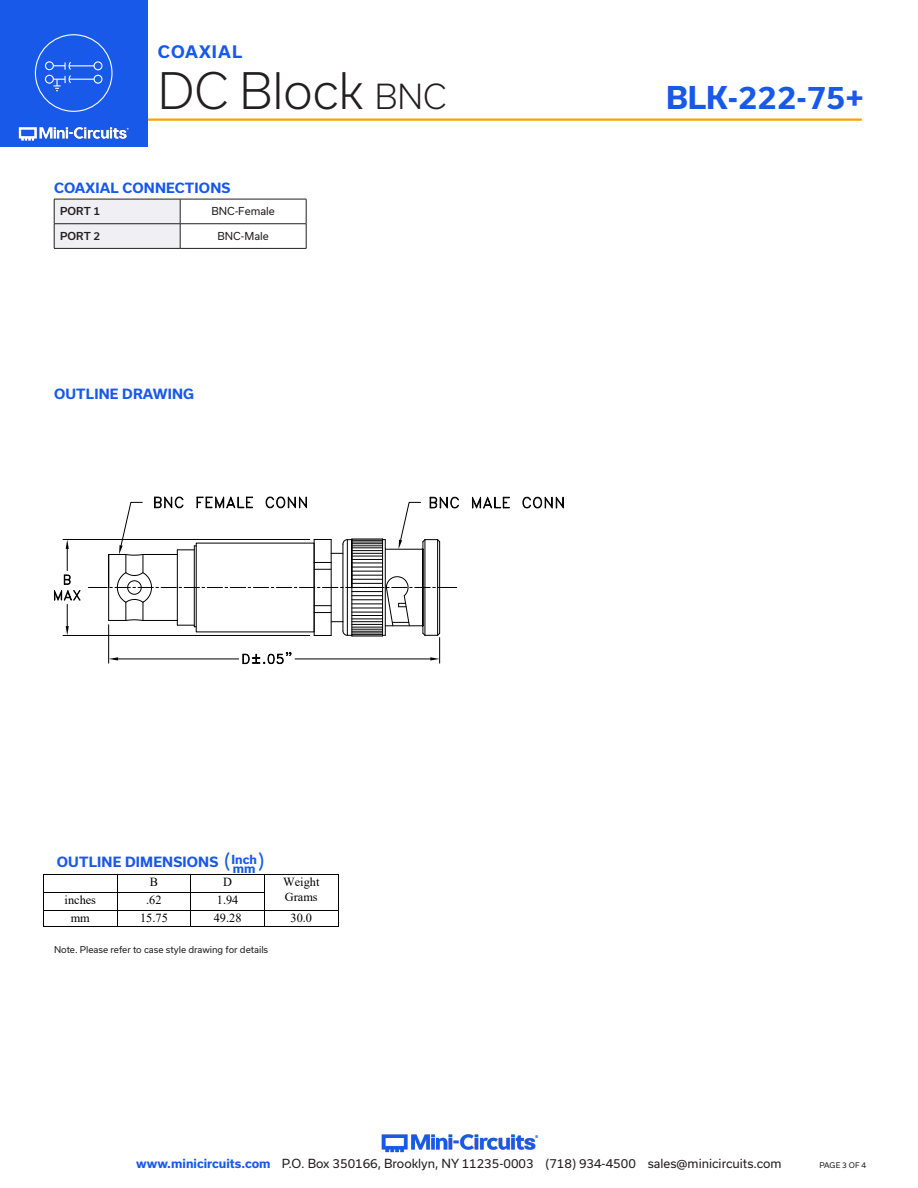
<style>
.page{position:relative;width:918px;height:1188px;background:#fff}
.page>*{position:absolute;margin:0;border:0;box-sizing:border-box;transform-origin:0 0}
.t1{font:300 48px "Usual";color:#231f20}
.t2{font:700 30px "Usual";color:#1859ea}
.Blue_Headers{font:19.5px "Usual";color:#1859ea}
.t3{font:700 16.5px "Usual";letter-spacing:.065em;color:#1859ea}
.Blue_Headers-2{font:700 13.5px "Usual";letter-spacing:.015em;color:#1859ea}
.t4{font:12.3px/14.2px "Times New Roman";color:#000}
.t5{font:12px "Usual";color:#231f20}
.Blue_Headers-3{font:700 12px "Usual";color:#1859ea}
.Table_Body_Center{font:10.5px "Usual";color:#231f20}
.Table_Header_Left_Justified{font:500 10.5px "Usual";color:#231f20}
.Notes{font:9px "Usual";color:#231f20}
.t6{font:7.5px "Usual";color:#231f20}
.s1{font-size:33px}
.s2{font-weight:700;color:#1859ea}
</style>
<div class="page">
<hr style="left:917px;top:0;width:1px;height:147px;background:#1859ea">
<img style="left:381px;top:1134px;width:158px;height:19px">
<hr style="left:129px;top:118px;width:733px;height:3px;background:#ffa300">
<div style="left:0;top:0;width:147px;height:147px;background:#1859ea"></div>
<img style="left:18px;top:120px;width:130px;height:25px">
<div style="left:35px;top:34px;width:78px;height:78px;border:1px solid #fff;border-radius:50%"></div>
<div style="left:45px;top:61px;width:9px;height:9px;border:1px solid #fff;border-radius:50%"></div>
<div style="left:94px;top:61px;width:8px;height:9px;border:1px solid #fff;border-radius:50%"></div>
<div style="left:45px;top:75px;width:9px;height:9px;border:1px solid #fff;border-radius:50%"></div>
<div style="left:94px;top:75px;width:8px;height:9px;border:1px solid #fff;border-radius:50%"></div>
<svg style="left:53px;top:62px;width:41px;height:29px"></svg>
<hr style="left:63px;top:539px;width:247px;height:1px;background:#000">
<hr style="left:63px;top:635px;width:247px;height:1px;background:#000">
<svg style="left:64px;top:540px;width:6px;height:44px"></svg>
<svg style="left:54px;top:591px;width:26px;height:44px"></svg>
<svg style="left:88px;top:497px;width:370px;height:167px"></svg>
<svg style="left:472px;top:497px;width:37px;height:11px"></svg>
<svg style="left:523px;top:497px;width:40px;height:11px"></svg>
<div style="left:54px;top:199px;width:126px;height:25px;background:#efeff4"></div>
<div style="left:54px;top:224px;width:126px;height:24px;background:#efeff4"></div>
<hr style="left:54px;top:199px;width:126px;height:1px;background:#231f20">
<hr style="left:180px;top:199px;width:126px;height:1px;background:#231f20">
<hr style="left:54px;top:223px;width:126px;height:1px;background:#231f20">
<svg style="left:54px;top:199px;width:1px;height:49px"></svg>
<hr style="left:180px;top:223px;width:126px;height:1px;background:#231f20">
<svg style="left:180px;top:199px;width:1px;height:49px"></svg>
<svg style="left:306px;top:199px;width:1px;height:49px"></svg>
<hr style="left:54px;top:248px;width:126px;height:1px;background:#231f20">
<hr style="left:180px;top:248px;width:126px;height:1px;background:#231f20">
<hr style="left:44px;top:875px;width:73px;height:1px;background:#000">
<hr style="left:117px;top:875px;width:74px;height:1px;background:#000">
<hr style="left:191px;top:875px;width:73px;height:1px;background:#000">
<hr style="left:265px;top:875px;width:73px;height:1px;background:#000">
<hr style="left:44px;top:892px;width:73px;height:1px;background:#000">
<hr style="left:117px;top:892px;width:74px;height:1px;background:#000">
<hr style="left:191px;top:892px;width:73px;height:1px;background:#000">
<hr style="left:44px;top:910px;width:73px;height:1px;background:#000">
<hr style="left:117px;top:910px;width:74px;height:1px;background:#000">
<hr style="left:191px;top:910px;width:73px;height:1px;background:#000">
<hr style="left:265px;top:910px;width:73px;height:1px;background:#000">
<svg style="left:43px;top:875px;width:1px;height:52px"></svg>
<hr style="left:44px;top:927px;width:73px;height:1px;background:#000">
<svg style="left:117px;top:876px;width:1px;height:51px"></svg>
<hr style="left:117px;top:927px;width:74px;height:1px;background:#000">
<hr style="left:191px;top:927px;width:73px;height:1px;background:#000">
<svg style="left:264px;top:875px;width:1px;height:52px"></svg>
<hr style="left:265px;top:927px;width:73px;height:1px;background:#000">
<svg style="left:338px;top:875px;width:1px;height:52px"></svg>
<h3 class="t3" style="left:158px;top:42px;width:86px">COAXIAL</h3>
<h1 class="t1" style="left:158px;top:63px;width:290px">DC Block <span class="s1">BNC</span></h1>
<p class="Blue_Headers-2" style="left:54px;top:180px;width:178px">COAXIAL CONNECTIONS</p>
<p class="Table_Header_Left_Justified" style="left:60px;top:205px;width:42px">PORT 1</p>
<p class="Table_Body_Center" style="left:211px;top:205px;width:65px">BNC-Female</p>
<p class="Table_Header_Left_Justified" style="left:60px;top:230px;width:42px">PORT 2</p>
<p class="Table_Body_Center" style="left:218px;top:230px;width:53px">BNC-Male</p>
<p class="Blue_Headers-2" style="left:54px;top:386px;width:142px">OUTLINE DRAWING</p>
<p class="Blue_Headers-2" style="left:57px;top:854px;width:163px">OUTLINE DIMENSIONS</p>
<p class="Blue_Headers" style="left:224px;top:851px;width:8px">(</p>
<p class="Blue_Headers-3" style="left:232px;top:852px;width:27px">Inch</p>
<p class="Blue_Headers" style="left:258px;top:851px;width:8px">)</p>
<p class="Blue_Headers-3" style="left:233px;top:861px;width:24px">mm</p>
<p class="t4" style="left:150px;top:875px;width:10px">B</p>
<p class="t4" style="left:223px;top:875px;width:10px">D</p>
<p class="t4" style="left:283px;top:875px;width:38px">Weight<br>Grams</p>
<p class="t4" style="left:65px;top:893px;width:33px">inches</p>
<p class="t4" style="left:146px;top:893px;width:17px">.62</p>
<p class="t4" style="left:217px;top:893px;width:23px">1.94</p>
<p class="t4" style="left:71px;top:910px;width:21px">mm</p>
<p class="t4" style="left:140px;top:910px;width:29px">15.75</p>
<p class="t4" style="left:214px;top:910px;width:29px">49.28</p>
<p class="t4" style="left:291px;top:910px;width:23px">30.0</p>
<p class="Notes" style="left:54px;top:945px;width:216px">Note. Please refer to case style drawing for details</p>
<h2 class="t2" style="left:666px;top:80px;width:199px">BLK-222-75+</h2>
<p class="t5" style="left:136px;top:1157px;width:647px"><span class="s2">www.minicircuits.com</span> P.O. Box 350166, Brooklyn, NY 11235-0003 (718) 934-4500 sales@minicircuits.com</p>
<p class="t6" style="left:819px;top:1161px;width:48px">PAGE 3 OF 4</p>
</div>
